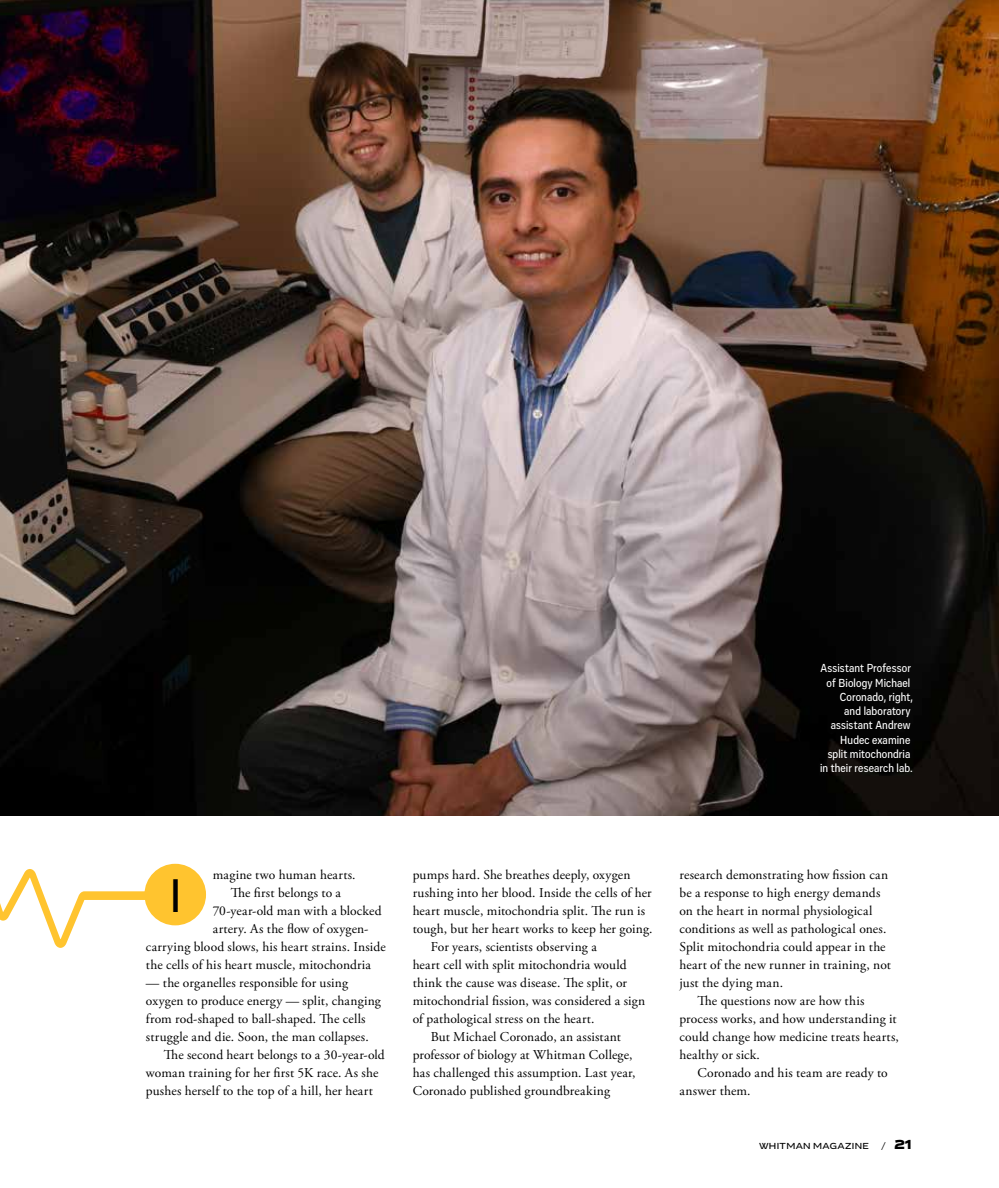
<style>
.page{position:relative;width:999px;height:1188px;background:#fff}
.page>*{position:absolute;margin:0;border:0;box-sizing:border-box;transform-origin:0 0}
.t1{font:500 48.6px "Vito Condensed";color:#000}
.t2{font:13.5px "Adobe Garamond Pro";letter-spacing:.01em;color:#000}
.t3{font:900 13.5px "Vito Wide";color:#000}
.t4{font:500 12px/14.2px "Vito Condensed";letter-spacing:.01em;color:#fff;text-align:right}
.t5{font:500 9px "Vito Extended";letter-spacing:.035em;color:#000}
.s1{font-weight:400;font-size:9px}
</style>
<div class="page">
<img style="left:0;top:0;width:999px;height:815px">
<svg style="left:0;top:746px;width:184px;height:202px"></svg>
<div style="left:144px;top:864px;width:62px;height:61px;background:#ffc42f;border-radius:50%"></div>
<p class="t4" style="left:820px;top:661px;width:95px">Assistant Professor of Biology Michael<br>Coronado, right, and laboratory assistant Andrew<br>Hudec examine<br>split mitochondria in their research lab.</p>
<p class="t2" style="left:213px;top:866px;width:144px">magine two human hearts.</p>
<p class="t2" style="left:231px;top:884px;width:112px">The first belongs to a</p>
<p class="t2" style="left:213px;top:902px;width:170px">70-year-old man with a blocked</p>
<p class="t2" style="left:213px;top:920px;width:157px">artery. As the flow of oxygen-</p>
<p class="t2" style="left:146px;top:938px;width:241px">carrying blood slows, his heart strains. Inside</p>
<p class="t2" style="left:146px;top:956px;width:227px">the cells of his heart muscle, mitochondria</p>
<p class="t2" style="left:146px;top:974px;width:204px">— the organelles responsible for using</p>
<p class="t2" style="left:146px;top:992px;width:237px">oxygen to produce energy — split, changing</p>
<p class="t2" style="left:146px;top:1010px;width:221px">from rod-shaped to ball-shaped. The cells</p>
<p class="t2" style="left:146px;top:1028px;width:224px">struggle and die. Soon, the man collapses.</p>
<p class="t2" style="left:164px;top:1046px;width:222px">The second heart belongs to a 30-year-old</p>
<p class="t2" style="left:146px;top:1064px;width:234px">woman training for her first 5K race. As she</p>
<p class="t2" style="left:146px;top:1082px;width:228px">pushes herself to the top of a hill, her heart</p>
<h1 class="t1" style="left:170px;top:868px;width:13px">I</h1>
<p class="t2" style="left:413px;top:866px;width:219px">pumps hard. She breathes deeply, oxygen</p>
<p class="t2" style="left:413px;top:884px;width:240px">rushing into her blood. Inside the cells of her</p>
<p class="t2" style="left:413px;top:902px;width:234px">heart muscle, mitochondria split. The run is</p>
<p class="t2" style="left:413px;top:920px;width:241px">tough, but her heart works to keep her going.</p>
<p class="t2" style="left:431px;top:938px;width:168px">For years, scientists observing a</p>
<p class="t2" style="left:413px;top:956px;width:215px">heart cell with split mitochondria would</p>
<p class="t2" style="left:413px;top:974px;width:216px">think the cause was disease. The split, or</p>
<p class="t2" style="left:413px;top:992px;width:234px">mitochondrial fission, was considered a sign</p>
<p class="t2" style="left:413px;top:1010px;width:183px">of pathological stress on the heart.</p>
<p class="t2" style="left:431px;top:1028px;width:192px">But Michael Coronado, an assistant</p>
<p class="t2" style="left:413px;top:1046px;width:221px">professor of biology at Whitman College,</p>
<p class="t2" style="left:413px;top:1064px;width:224px">has challenged this assumption. Last year,</p>
<p class="t2" style="left:413px;top:1082px;width:199px">Coronado published groundbreaking</p>
<p class="t2" style="left:680px;top:866px;width:210px">research demonstrating how fission can</p>
<p class="t2" style="left:680px;top:884px;width:202px">be a response to high energy demands</p>
<p class="t2" style="left:680px;top:902px;width:194px">on the heart in normal physiological</p>
<p class="t2" style="left:680px;top:920px;width:208px">conditions as well as pathological ones.</p>
<p class="t2" style="left:680px;top:938px;width:208px">Split mitochondria could appear in the</p>
<p class="t2" style="left:680px;top:956px;width:213px">heart of the new runner in training, not</p>
<p class="t2" style="left:680px;top:974px;width:105px">just the dying man.</p>
<p class="t2" style="left:698px;top:992px;width:168px">The questions now are how this</p>
<p class="t2" style="left:680px;top:1010px;width:219px">process works, and how understanding it</p>
<p class="t2" style="left:680px;top:1028px;width:221px">could change how medicine treats hearts,</p>
<p class="t2" style="left:680px;top:1046px;width:82px">healthy or sick.</p>
<p class="t2" style="left:698px;top:1064px;width:192px">Coronado and his team are ready to</p>
<p class="t2" style="left:680px;top:1082px;width:73px">answer them.</p>
<p class="t5" style="left:759px;top:1140px;width:111px">WHITMAN MAGAZINE</p>
<p class="t3" style="left:881px;top:1135px;width:32px"><span class="s1">/</span> 21</p>
</div>
